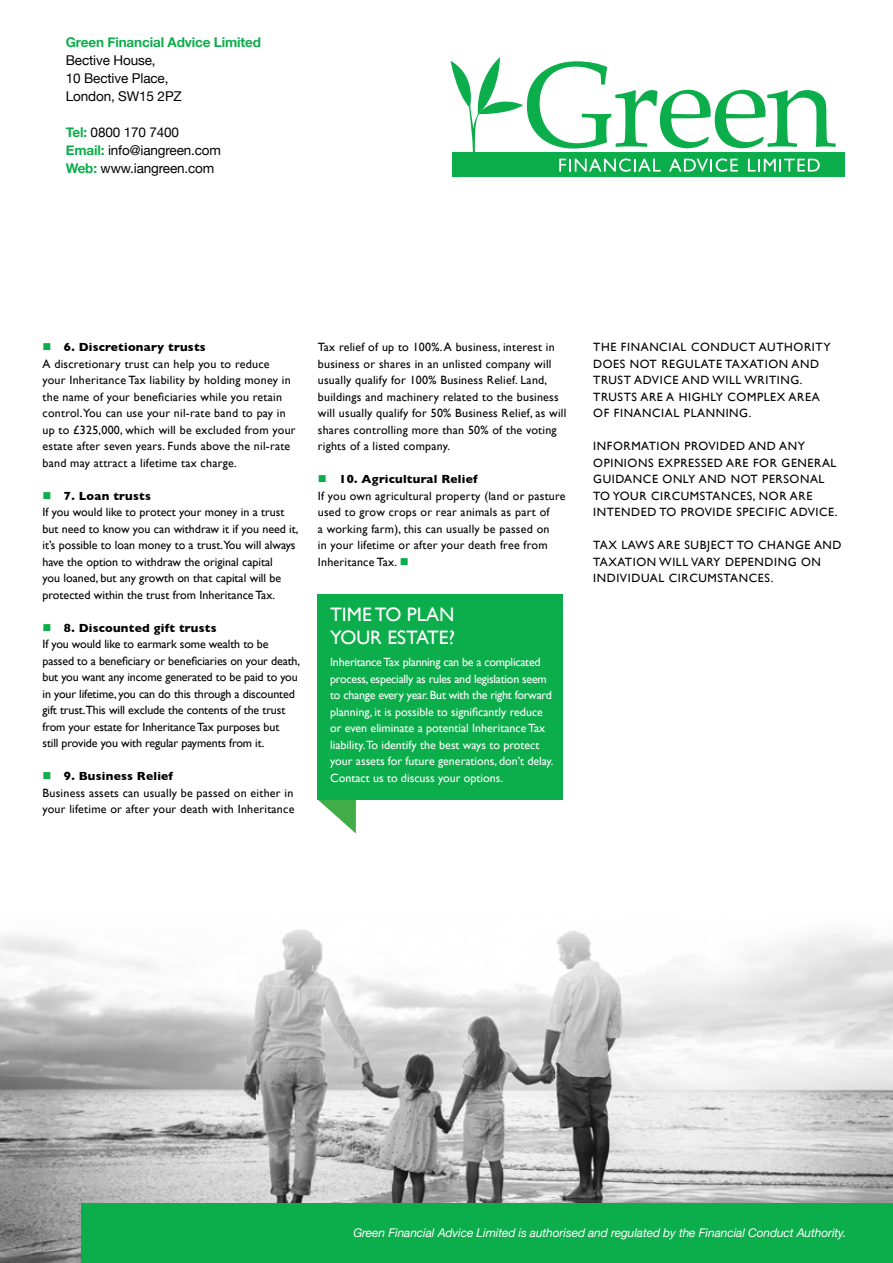
<style>
.page{position:relative;width:893px;height:1263px;background:#fff}
.page>*{position:absolute;margin:0;border:0;box-sizing:border-box;transform-origin:0 0}
.t1{font:19.5px/22.5px "Gill Sans";color:#fff}
.t2{font:13.5px/18px "Helvetica Neue";letter-spacing:-.01em;color:#000}
.t3{font:700 13.5px "Helvetica Neue";letter-spacing:-.01em;color:#0cad4b}
.t4{font:12px/16.5px "Gill Sans";letter-spacing:.02em;color:#000}
.t5{font:12px/16.5px "Gill Sans";letter-spacing:.05em;color:#000}
.t6{font:12px/16.5px "Gill Sans";letter-spacing:-.01em;color:#000}
.t7{font:12px/16.5px "Gill Sans";color:#fff}
.t8{font:12px/16.5px "Gill Sans";color:#000}
.t9{font:italic 12px "Helvetica Neue";letter-spacing:-.01em;color:#fff}
.s1{font-weight:700;color:#0cad4b}
.s2{color:#0cad4b}
.s3{font-weight:700}
</style>
<div class="page">
<svg style="left:318px;top:800px;width:38px;height:33px"></svg>
<div style="left:318px;top:594px;width:245px;height:205px;background:#0cad4b"></div>
<img style="left:0;top:929px;width:893px;height:334px">
<div style="left:82px;top:1203px;width:811px;height:60px;background:#0cad4b"></div>
<div style="left:452px;top:152px;width:392px;height:24px;background:#0cad4b"></div>
<svg style="left:451px;top:57px;width:385px;height:115px"></svg>
<p class="t3" style="left:66px;top:34px;width:197px">Green Financial Advice Limited</p>
<p class="t2" style="left:66px;top:51px;width:118px">Bective House,<br>10 Bective Place,<br>London, SW15 2PZ</p>
<p class="t2" style="left:66px;top:123px;width:157px"><span class="s1">Tel:</span> 0800 170 7400<br><span class="s1">Email:</span> info@iangreen.com<br><span class="s1">Web:</span> www.iangreen.com</p>
<p class="t4" style="left:43px;top:339px;width:255px"><span class="s2">■</span> <span class="s3">6. Discretionary trusts<br></span>A discretionary trust can help you to reduce your Inheritance Tax liability by holding money in the name of your beneficiaries while you retain control. You can use your nil-rate band to pay in up to £325,000, which will be excluded from your estate after seven years. Funds above the nil-rate band may attract a lifetime tax charge.</p>
<p class="t8" style="left:43px;top:487px;width:258px"><span class="s2">■</span> <span class="s3">7. Loan trusts<br></span>If you would like to protect your money in a trust but need to know you can withdraw it if you need it, it’s possible to loan money to a trust.You will always have the option to withdraw the original capital<br>you loaned, but any growth on that capital will be protected within the trust from Inheritance Tax.</p>
<p class="t6" style="left:43px;top:619px;width:259px"><span class="s2">■</span> <span class="s3">8. Discounted gift trusts<br></span>If you would like to earmark some wealth to be passed to a beneficiary or beneficiaries on your death, but you want any income generated to be paid to you in your lifetime, you can do this through a discounted gift trust.This will exclude the contents of the trust from your estate for Inheritance Tax purposes but<br>still provide you with regular payments from it.</p>
<p class="t4" style="left:43px;top:768px;width:253px"><span class="s2">■</span> <span class="s3">9. Business Relief<br></span>Business assets can usually be passed on either in your lifetime or after your death with Inheritance</p>
<p class="t4" style="left:318px;top:339px;width:250px">Tax relief of up to 100%. A business, interest in business or shares in an unlisted company will usually qualify for 100% Business Relief. Land, buildings and machinery related to the business will usually qualify for 50% Business Relief, as will shares controlling more than 50% of the voting rights of a listed company.</p>
<p class="t4" style="left:318px;top:471px;width:249px"><span class="s2">■</span> <span class="s3">10. Agricultural Relief<br></span>If you own agricultural property (land or pasture used to grow crops or rear animals as part of<br>a working farm), this can usually be passed on<br>in your lifetime or after your death free from Inheritance Tax. <span class="s2">■</span></p>
<h1 class="t1" style="left:330px;top:603px;width:126px">TIME TO PLAN<br>YOUR ESTATE?</h1>
<p class="t7" style="left:330px;top:654px;width:225px">Inheritance Tax planning can be a complicated process, especially as rules and legislation seem to change every year. But with the right forward planning, it is possible to significantly reduce or even eliminate a potential Inheritance Tax liability.To identify the best ways to protect your assets for future generations, don’t delay.<br>Contact us to discuss your options.</p>
<p class="t5" style="left:593px;top:339px;width:239px">THE FINANCIAL CONDUCT AUTHORITY<br>DOES NOT REGULATE TAXATION AND<br>TRUST ADVICE AND WILL WRITING.<br>TRUSTS ARE A HIGHLY COMPLEX AREA<br>OF FINANCIAL PLANNING.</p>
<p class="t5" style="left:593px;top:438px;width:246px">INFORMATION PROVIDED AND ANY<br>OPINIONS EXPRESSED ARE FOR GENERAL<br>GUIDANCE ONLY AND NOT PERSONAL<br>TO YOUR CIRCUMSTANCES, NOR ARE<br>INTENDED TO PROVIDE SPECIFIC ADVICE.</p>
<p class="t5" style="left:593px;top:537px;width:250px">TAX LAWS ARE SUBJECT TO CHANGE AND<br>TAXATION WILL VARY DEPENDING ON<br>INDIVIDUAL CIRCUMSTANCES.</p>
<p class="t9" style="left:353px;top:1226px;width:494px">Green Financial Advice Limited is authorised and regulated by the Financial Conduct Authority.</p>
</div>
